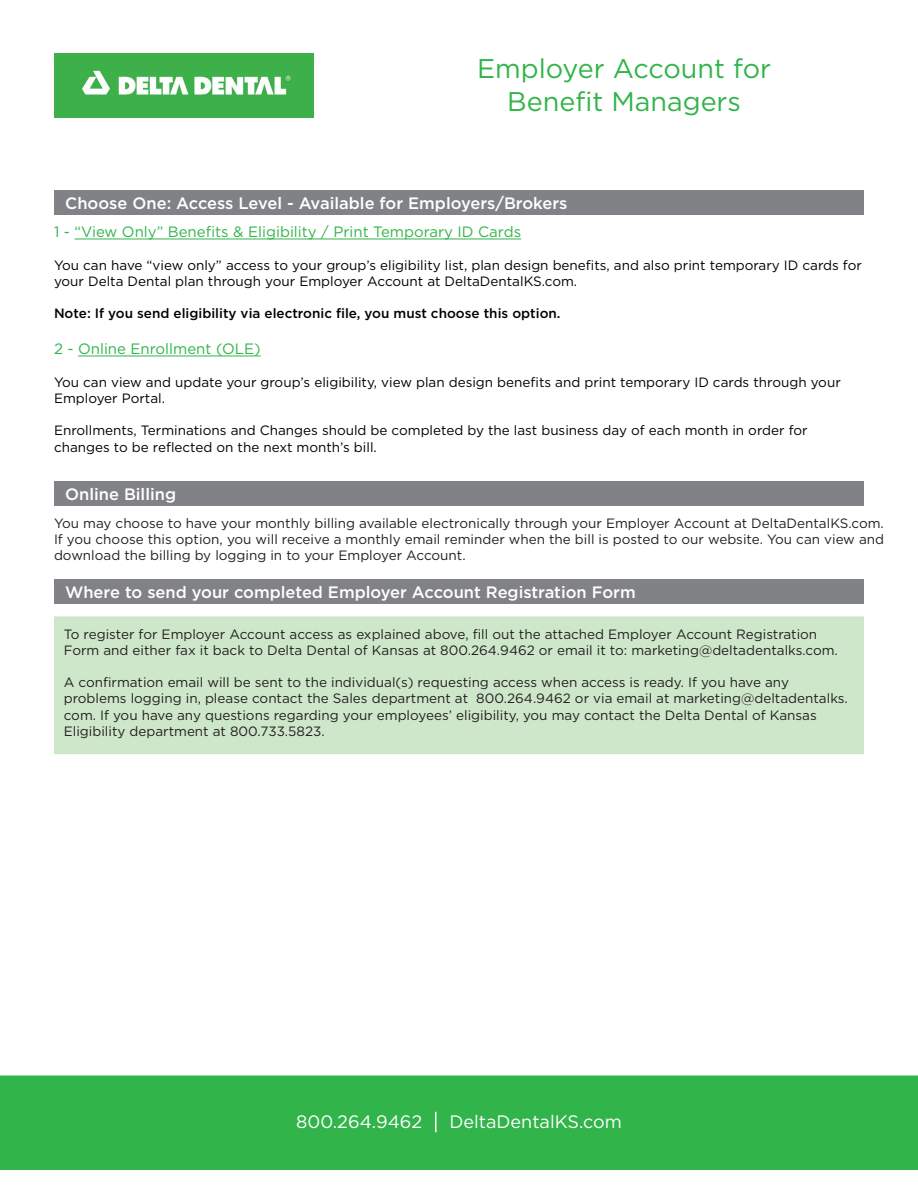
<style>
.page{position:relative;width:918px;height:1188px;background:#fff}
.page>*{position:absolute;margin:0;border:0;box-sizing:border-box;transform-origin:0 0}
.t1{font:27px "Gotham";color:#31b44a}
.t2{font:18px "Gotham";color:#fff}
.t3{font:500 16.5px "Gotham";color:#fff}
.t4{font:15px "Gotham";color:#31b44a}
.t5{font:13.5px/16.2px "Gotham";color:#231f20}
.t6{font:13.5px/16.2px "Gotham";color:#000}
.t7{font:500 13.5px "Gotham";color:#000}
</style>
<div class="page">
<img style="left:54px;top:54px;width:259px;height:64px">
<div style="left:54px;top:190px;width:810px;height:25px;background:#808285"></div>
<hr style="left:74px;top:239px;width:447px;height:1px;background:#31b44a">
<hr style="left:78px;top:356px;width:183px;height:1px;background:#31b44a">
<div style="left:54px;top:481px;width:810px;height:25px;background:#808285"></div>
<div style="left:54px;top:579px;width:810px;height:25px;background:#808285"></div>
<div style="left:1px;top:1076px;width:916px;height:93px;background:#31b44a"></div>
<div style="left:0;top:1076px;width:918px;height:94px;border:2px solid #31b44a"></div>
<svg style="left:435px;top:1112px;width:1px;height:20px"></svg>
<div style="left:54px;top:616px;width:810px;height:138px;background:#cee7ca;border:2px solid #cee7ca"></div>
<p class="t1" style="left:477px;top:51px;width:295px">Employer Account for</p>
<p class="t1" style="left:507px;top:84px;width:235px">Benefit Managers</p>
<p class="t3" style="left:65px;top:193px;width:504px">Choose One: Access Level - Available for Employers/Brokers</p>
<p class="t4" style="left:54px;top:223px;width:469px">1 - “View Only” Benefits &amp; Eligibility / Print Temporary ID Cards</p>
<p class="t6" style="left:54px;top:257px;width:809px">You can have “view only” access to your group’s eligibility list, plan design benefits, and also print temporary ID cards for your Delta Dental plan through your Employer Account at DeltaDentalKS.com.</p>
<p class="t7" style="left:54px;top:305px;width:508px">Note: If you send eligibility via electronic file, you must choose this option.</p>
<p class="t4" style="left:54px;top:340px;width:208px">2 - Online Enrollment (OLE)</p>
<p class="t6" style="left:54px;top:374px;width:788px">You can view and update your group’s eligibility, view plan design benefits and print temporary ID cards through your<br>Employer Portal.</p>
<p class="t6" style="left:54px;top:422px;width:755px">Enrollments, Terminations and Changes should be completed by the last business day of each month in order for changes to be reflected on the next month’s bill.</p>
<p class="t3" style="left:65px;top:483px;width:112px">Online Billing</p>
<p class="t5" style="left:54px;top:514px;width:832px;text-align:justify">You may choose to have your monthly billing available electronically through your Employer Account at DeltaDentalKS.com.<br>If you choose this option, you will receive a monthly email reminder when the bill is posted to our website. You can view and download the billing by logging in to your Employer Account.</p>
<p class="t3" style="left:65px;top:581px;width:572px">Where to send your completed Employer Account Registration Form</p>
<p class="t5" style="left:64px;top:625px;width:776px">To register for Employer Account access as explained above, fill out the attached Employer Account Registration<br>Form and either fax it back to Delta Dental of Kansas at 800.264.9462 or email it to: marketing@deltadentalks.com.</p>
<p class="t5" style="left:64px;top:674px;width:786px">A confirmation email will be sent to the individual(s) requesting access when access is ready. If you have any problems logging in, please contact the Sales department at 800.264.9462 or via email at marketing@deltadentalks. com. If you have any questions regarding your employees’ eligibility, you may contact the Delta Dental of Kansas Eligibility department at 800.733.5823.</p>
<p class="t2" style="left:296px;top:1110px;width:128px">800.264.9462</p>
<p class="t2" style="left:449px;top:1110px;width:174px">DeltaDentalKS.com</p>
</div>
